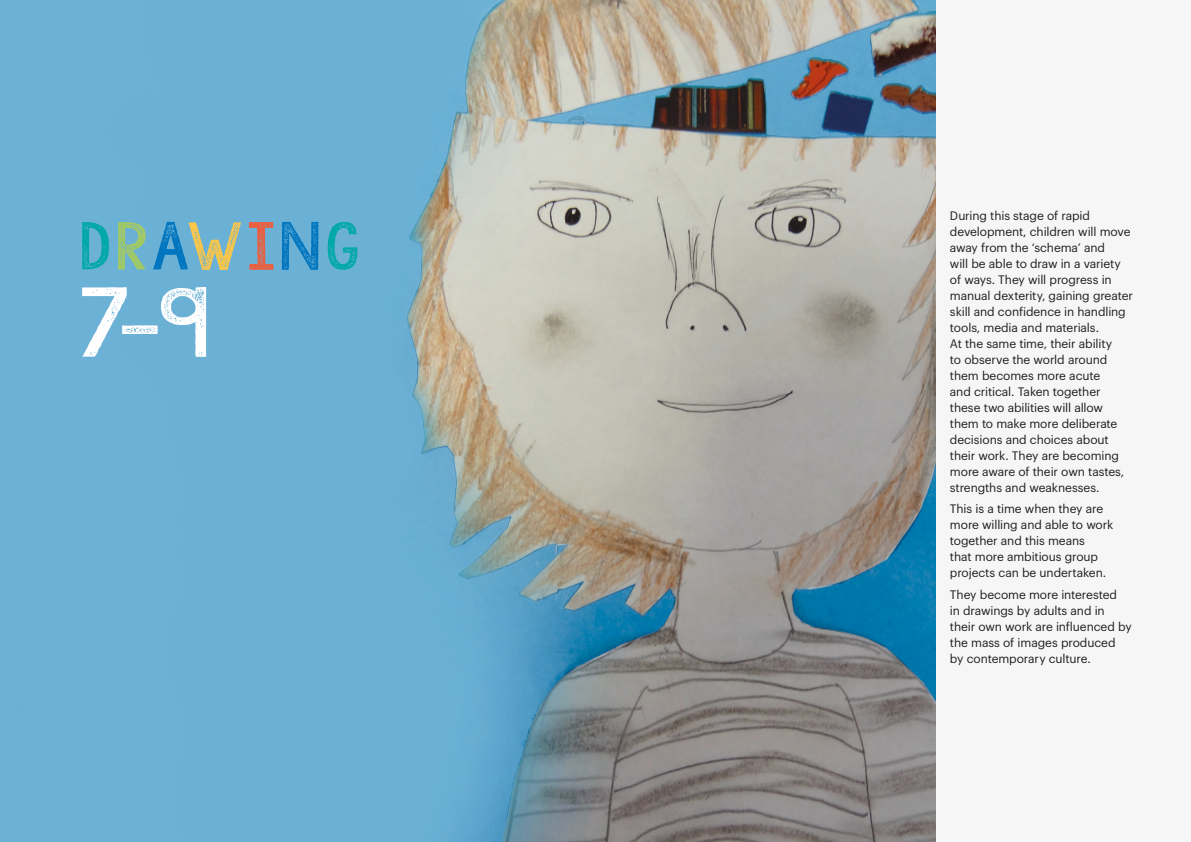
<style>
.page{position:relative;width:1191px;height:842px;background:#f6f6f6}
.page>*{position:absolute;margin:0;border:0;box-sizing:border-box;transform-origin:0 0}
.t1{font:78.8px "KG Allof Me";color:#fff;scale:1.3 1}
.t2{font:53.3px "KG Allof Me";letter-spacing:.03em;color:#00a8a9;scale:1.3 1}
.t3{font:12px/16px "Graphik";letter-spacing:-.01em;color:#1d1d1b}
.s1{color:#a3ca62}
.s2{color:#0075bf}
.s3{color:#fdc747}
.s4{color:#eb5e40}
</style>
<div class="page">
<img style="left:0;top:0;width:935px;height:842px">
<h2 class="t2" style="left:79px;top:211px;width:218px">D<span class="s1">R</span><span class="s2">A</span><span class="s3">W</span><span class="s4">I</span><span class="s2">N</span>G</h2>
<h1 class="t1" style="left:78px;top:270px;width:104px">7-9</h1>
<p class="t3" style="left:950px;top:206px;width:185px">During this stage of rapid development, children will move away from the ‘schema’ and<br>will be able to draw in a variety of ways. They will progress in manual dexterity, gaining greater skill and confidence in handling tools, media and materials.<br>At the same time, their ability<br>to observe the world around them becomes more acute<br>and critical. Taken together these two abilities will allow them to make more deliberate decisions and choices about their work. They are becoming more aware of their own tastes, strengths and weaknesses.</p>
<p class="t3" style="left:950px;top:500px;width:165px">This is a time when they are more willing and able to work together and this means<br>that more ambitious group projects can be undertaken.</p>
<p class="t3" style="left:950px;top:585px;width:183px">They become more interested<br>in drawings by adults and in their own work are influenced by the mass of images produced by contemporary culture.</p>
</div>
